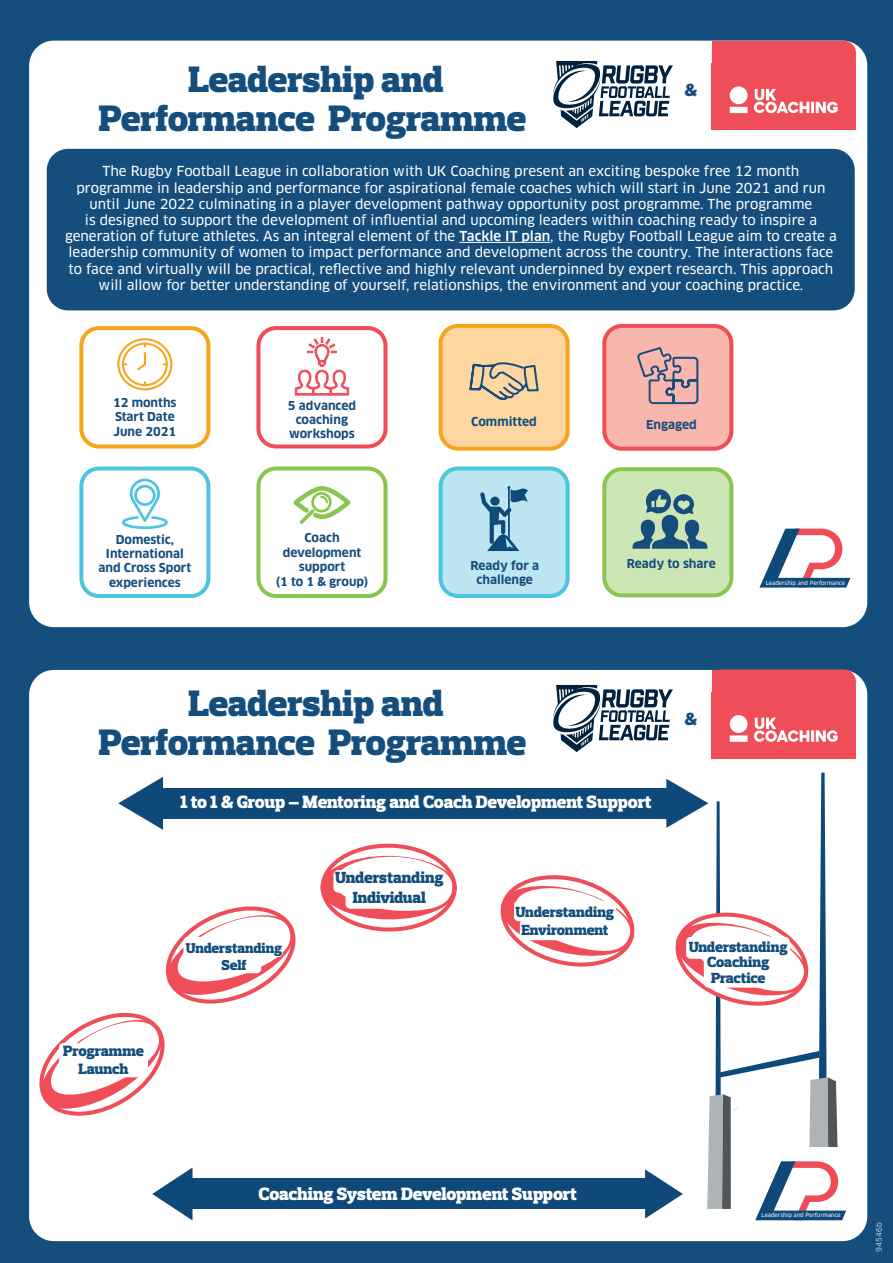
<style>
.page{position:relative;width:893px;height:1263px;background:#154e7d}
.page>*{position:absolute;margin:0;border:0;box-sizing:border-box;transform-origin:0 0}
.t1{font:900 37.5px/39px "Prelo Slab";letter-spacing:-.01em;color:#154e7d;text-align:center}
.t2{font:900 18.15px "Prelo Slab";letter-spacing:-.01em;color:#fff}
.t3{font:900 18px "Prelo Slab";color:#154e7d}
.t4{font:900 16.35px/19.6px "Prelo Slab";letter-spacing:-.01em;color:#154e7d;text-align:center}
.t5{font:900 15.3px/18.3px "Prelo Slab";letter-spacing:-.01em;color:#154e7d;text-align:center}
.t6{font:900 15px/15.5px "Prelo Slab";letter-spacing:-.01em;color:#154e7d;text-align:center}
.t7{font:900 14.55px/17.5px "Prelo Slab";letter-spacing:-.01em;color:#154e7d;text-align:center}
.t8{font:13.5px/16.2px "Clan Pro News";color:#fff;text-align:center}
.t9{font:700 12px/14.4px "Clan Pro";color:#154e7d;text-align:center}
.t10{font:7.5px "Clan Pro";color:#fff}
.t11{font:5.55px "Clan Pro News";color:#fff}
.s1{font-family:"Clan Pro";font-weight:500}
</style>
<div class="page">
<div style="left:28px;top:669px;width:840px;height:573px;background:#fff;border-radius:25px"></div>
<div style="left:28px;top:40px;width:840px;height:588px;background:#fff;border-radius:25px"></div>
<svg style="left:118px;top:777px;width:45px;height:53px"></svg>
<svg style="left:152px;top:1167px;width:41px;height:53px"></svg>
<div style="left:159px;top:788px;width:518px;height:31px;background:#0e4979"></div>
<div style="left:189px;top:1178px;width:465px;height:31px;background:#0e4979"></div>
<svg style="left:712px;top:41px;width:144px;height:89px;background:#ef5761"></svg>
<div style="left:730px;top:107px;width:18px;height:6px;background:#fff"></div>
<div style="left:730px;top:86px;width:18px;height:18px;background:#fff;border-radius:50%"></div>
<div style="left:47px;top:149px;width:808px;height:161px;background:#154e7d;border-radius:21px"></div>
<hr style="left:459px;top:242px;width:91px;height:1px;background:#fff">
<svg style="left:553px;top:61px;width:120px;height:67px"></svg>
<svg style="left:553px;top:685px;width:120px;height:67px"></svg>
<div style="left:441px;top:326px;width:127px;height:123px;background:#fed7a0;border-radius:18px"></div>
<div style="left:439px;top:324px;width:131px;height:127px;border:4px solid #f9a51b;border-radius:18px"></div>
<svg style="left:469px;top:362px;width:70px;height:38px"></svg>
<div style="left:604px;top:469px;width:127px;height:126px;background:#cee5b5;border-radius:18px"></div>
<div style="left:602px;top:467px;width:131px;height:130px;border:4px solid #89c650;border-radius:18px"></div>
<div style="left:441px;top:468px;width:127px;height:128px;background:#bde5f2;border-radius:18px"></div>
<div style="left:439px;top:466px;width:131px;height:132px;border:4px solid #4cc6e0;border-radius:18px"></div>
<div style="left:604px;top:326px;width:127px;height:123px;background:#f9b6ad;border-radius:18px"></div>
<div style="left:602px;top:324px;width:131px;height:127px;border:4px solid #ef4d58;border-radius:18px"></div>
<div style="left:79px;top:326px;width:131px;height:122px;border:4px solid #f9a51b;border-radius:18px"></div>
<svg style="left:117px;top:338px;width:55px;height:52px"></svg>
<div style="left:256px;top:326px;width:131px;height:122px;border:4px solid #ef4d58;border-radius:18px"></div>
<div style="left:256px;top:466px;width:131px;height:132px;border:4px solid #89c650;border-radius:18px"></div>
<div style="left:79px;top:466px;width:131px;height:132px;border:4px solid #4cc6e0;border-radius:18px"></div>
<svg style="left:122px;top:478px;width:46px;height:52px"></svg>
<svg style="left:632px;top:489px;width:76px;height:60px"></svg>
<svg style="left:637px;top:347px;width:62px;height:58px"></svg>
<svg style="left:293px;top:486px;width:57px;height:38px"></svg>
<svg style="left:480px;top:486px;width:48px;height:65px"></svg>
<svg style="left:295px;top:337px;width:54px;height:58px"></svg>
<svg style="left:39px;top:1012px;width:126px;height:104px"></svg>
<svg style="left:165px;top:906px;width:131px;height:97px"></svg>
<svg style="left:320px;top:843px;width:137px;height:89px"></svg>
<svg style="left:500px;top:875px;width:135px;height:92px"></svg>
<div style="left:59px;top:1043px;width:89px;height:34px;background:#fff;border-radius:4px"></div>
<div style="left:183px;top:937px;width:100px;height:20px;background:#fff;border-radius:4px"></div>
<div style="left:333px;top:870px;width:112px;height:23px;background:#fff;border-radius:5px"></div>
<div style="left:514px;top:901px;width:102px;height:20px;background:#fff;border-radius:5px"></div>
<div style="left:345px;top:886px;width:87px;height:23px;background:#fff;border-radius:5px"></div>
<div style="left:520px;top:920px;width:92px;height:20px;background:#fff;border-radius:5px"></div>
<div style="left:226px;top:953px;width:35px;height:20px;background:#fff;border-radius:4px"></div>
<svg style="left:712px;top:669px;width:144px;height:90px;background:#ee5661"></svg>
<div style="left:730px;top:735px;width:18px;height:7px;background:#fff"></div>
<div style="left:730px;top:715px;width:18px;height:18px;background:#fff;border-radius:50%"></div>
<svg style="left:645px;top:772px;width:201px;height:448px"></svg>
<svg style="left:759px;top:529px;width:91px;height:58px"></svg>
<h1 class="t1" style="left:99px;top:60px;width:429px">Leadership and<br>Performance Programme</h1>
<h3 class="t3" style="left:685px;top:79px;width:14px">&amp;</h3>
<p class="t8" style="left:65px;top:163px;width:773px">The Rugby Football League in collaboration with UK Coaching present an exciting bespoke free 12 month programme in leadership and performance for aspirational female coaches which will start in June 2021 and run until June 2022 culminating in a player development pathway opportunity post programme. The programme<br>is designed to support the development of influential and upcoming leaders within coaching ready to inspire a generation of future athletes. As an integral element of the <span class="s1">Tackle IT plan</span>, the Rugby Football League aim to create a leadership community of women to impact performance and development across the country. The interactions face to face and virtually will be practical, reflective and highly relevant underpinned by expert research. This approach will allow for better understanding of yourself, relationships, the environment and your coaching practice.</p>
<p class="t9" style="left:113px;top:395px;width:65px;text-align:left">12 months<br>Start Date<br>June 2021</p>
<p class="t9" style="left:288px;top:398px;width:70px">5 advanced coaching workshops</p>
<p class="t9" style="left:99px;top:532px;width:94px">Domestic,<br>International and Cross Sport experiences</p>
<p class="t9" style="left:276px;top:531px;width:94px">Coach development support<br>(1 to 1 &amp; group)</p>
<p class="t9" style="left:471px;top:415px;width:67px">Committed</p>
<p class="t9" style="left:646px;top:418px;width:52px">Engaged</p>
<p class="t9" style="left:470px;top:558px;width:70px">Ready for a</p>
<p class="t9" style="left:627px;top:557px;width:91px">Ready to share</p>
<p class="t9" style="left:477px;top:573px;width:58px">challenge</p>
<h1 class="t1" style="left:99px;top:684px;width:429px">Leadership and<br>Performance Programme</h1>
<h2 class="t2" style="left:180px;top:790px;width:473px">1 to 1 &amp; Group – Mentoring and Coach Development Support</h2>
<p class="t4" style="left:335px;top:868px;width:110px">Understanding<br>Individual</p>
<p class="t6" style="left:516px;top:903px;width:100px;line-height:17.9px">Understanding<br>Environment</p>
<h3 class="t3" style="left:685px;top:708px;width:14px">&amp;</h3>
<p class="t11" style="left:766px;top:579px;width:81px">Leadership and Performance</p>
<p class="t5" style="left:63px;top:1042px;width:82px">Programme<br>Launch</p>
<p class="t7" style="left:186px;top:939px;width:98px">Understanding<br>Self</p>
<p class="t6" style="left:689px;top:939px;width:101px">Understanding<br>Coaching<br>Practice</p>
<h2 class="t2" style="left:258px;top:1183px;width:320px">Coaching System Development Support</h2>
<p class="t11" style="left:761px;top:1212px;width:81px">Leadership and Performance</p>
<p class="t10" style="left:875px;top:1252px;width:31px;rotate:-90deg">94546b</p>
</div>
